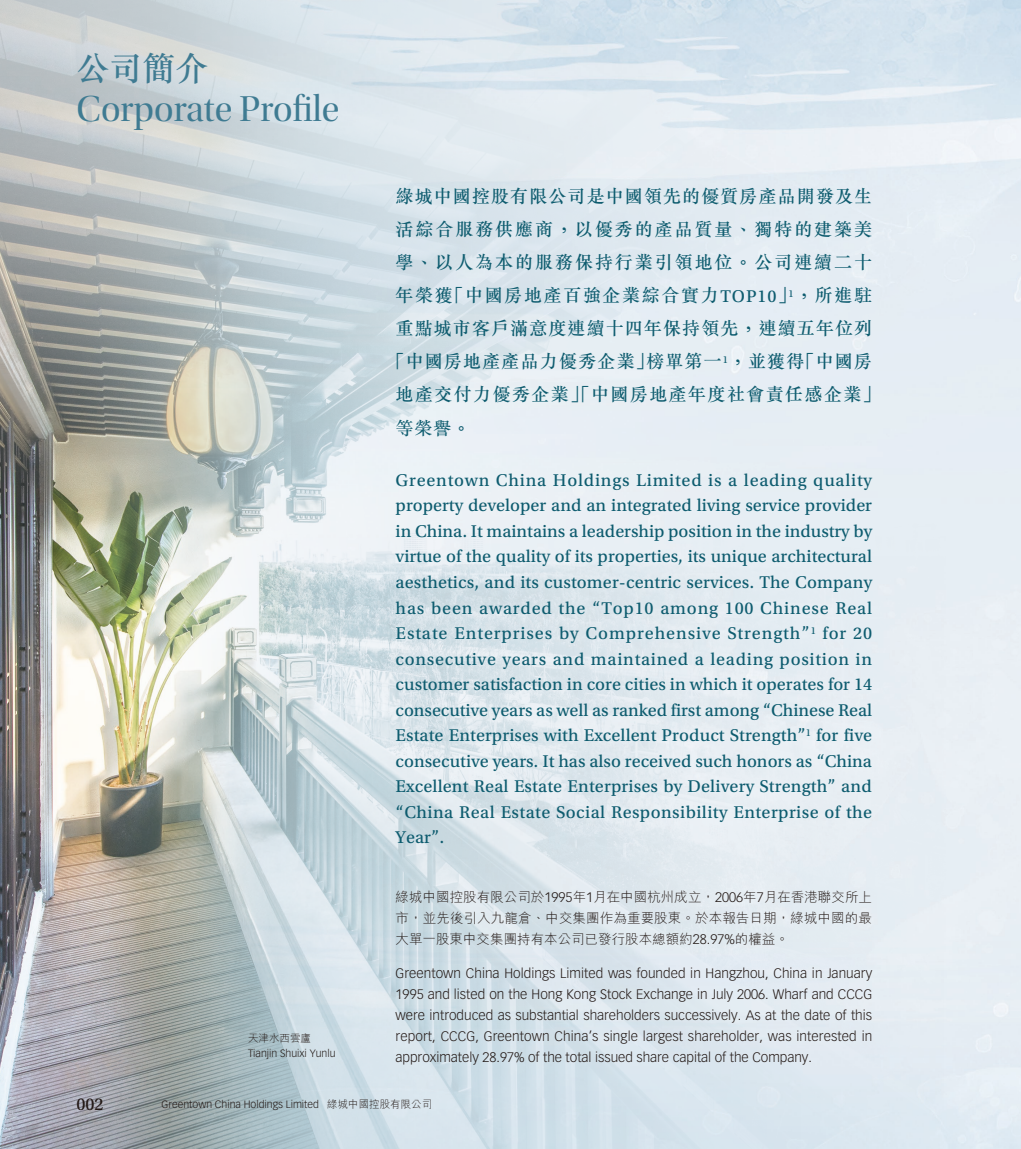
<style>
.page{position:relative;width:1021px;height:1149px;background:#fff}
.page>*{position:absolute;margin:0;border:0;box-sizing:border-box;transform-origin:0 0}
.t1{font:37.5px "Utopia Std Disp";color:#3f7b92}
.t2{font:500 33px "M Sung HK";color:#3f7b92}
.t3{font:18px/25.5px "Utopia Std Capt";letter-spacing:.025em;color:#0e5c6f;text-align:justify}
.t4{font:500 18px "M Sung HK";letter-spacing:.08em;color:#0e5c6f}
.t5{font:500 18px "M Sung HK";letter-spacing:.06em;color:#0e5c6f}
.t6{font:500 18px "M Sung HK";letter-spacing:.105em;color:#0e5c6f}
.t7{font:18px "Utopia Std Capt";color:#231916}
.t8{font:300 13.5px/21px "Vectora LT Std";color:#231916;text-align:justify}
.t9{font:300 13.5px/21px "M Hei HK";color:#231916;text-align:justify}
.t10{font:300 10.5px "Vectora LT Std";color:#231916}
.t11{font:300 10.5px "M Hei HK";color:#231916}
.s1{font-family:"Utopia Std Capt";font-weight:400}
.s2{font-family:"Vectora LT Std"}
.s3{font-family:"M Hei HK"}
</style>
<div class="page">
<img style="left:0;top:0;width:1020px;height:1148px">
<h2 class="t2" style="left:77px;top:45px;width:134px">公司簡介</h2>
<h1 class="t1" style="left:77px;top:89px;width:264px">Corporate Profile</h1>
<p class="t11" style="left:248px;top:1030px;width:64px">天津水西雲廬</p>
<p class="t10" style="left:248px;top:1046px;width:89px">Tianjin Shuixi Yunlu</p>
<p class="t5" style="left:395px;top:184px;width:478px">綠城中國控股有限公司是中國領先的優質房產品開發及生</p>
<p class="t6" style="left:395px;top:217px;width:478px">活綜合服務供應商，以優秀的產品質量、獨特的建築美</p>
<p class="t6" style="left:395px;top:250px;width:478px">學、以人為本的服務保持行業引領地位。公司連續二十</p>
<p class="t4" style="left:395px;top:283px;width:478px">年榮獲「中國房地產百強企業綜合實力<span class="s1">TOP10</span>」<sup>1</sup>，所進駐</p>
<p class="t5" style="left:395px;top:316px;width:478px">重點城市客戶滿意度連續十四年保持領先，連續五年位列</p>
<p class="t4" style="left:386px;top:349px;width:487px">「中國房地產產品力優秀企業」榜單第一<sup>1</sup>，並獲得「中國房</p>
<p class="t4" style="left:395px;top:382px;width:487px">地產交付力優秀企業」「中國房地產年度社會責任感企業」</p>
<p class="t4" style="left:395px;top:415px;width:76px">等榮譽。</p>
<p class="t3" style="left:395px;top:467px;width:478px">Greentown China Holdings Limited is a leading quality property developer and an integrated living service provider in China. It maintains a leadership position in the industry by virtue of the quality of its properties, its unique architectural aesthetics, and its customer-centric services. The Company has been awarded the “Top10 among 100 Chinese Real Estate Enterprises by Comprehensive Strength”<sup>1</sup> for 20 consecutive years and maintained a leading position in customer satisfaction in core cities in which it operates for 14 consecutive years as well as ranked first among “Chinese Real Estate Enterprises with Excellent Product Strength”<sup>1</sup> for five consecutive years. It has also received such honors as “China Excellent Real Estate Enterprises by Delivery Strength” and “China Real Estate Social Responsibility Enterprise of the Year”.</p>
<p class="t9" style="left:395px;top:885px;width:478px">綠城中國控股有限公司於<span class="s2">1995</span>年<span class="s2">1</span>月在中國杭州成立，<span class="s2">2006</span>年<span class="s2">7</span>月在香港聯交所上市，並先後引入九龍倉、中交集團作為重要股東。於本報告日期，綠城中國的最大單一股東中交集團持有本公司已發行股本總額約<span class="s2">28.97%</span>的權益。</p>
<p class="t8" style="left:395px;top:962px;width:478px">Greentown China Holdings Limited was founded in Hangzhou, China in January 1995 and listed on the Hong Kong Stock Exchange in July 2006. Wharf and CCCG were introduced as substantial shareholders successively. As at the date of this report, CCCG, Greentown China’s single largest shareholder, was interested in approximately 28.97% of the total issued share capital of the Company.</p>
<p class="t7" style="left:77px;top:1094px;width:29px">002</p>
<p class="t10" style="left:162px;top:1098px;width:272px">Greentown China Holdings Limited <span class="s3">綠城中國控股有限公司</span></p>
</div>
